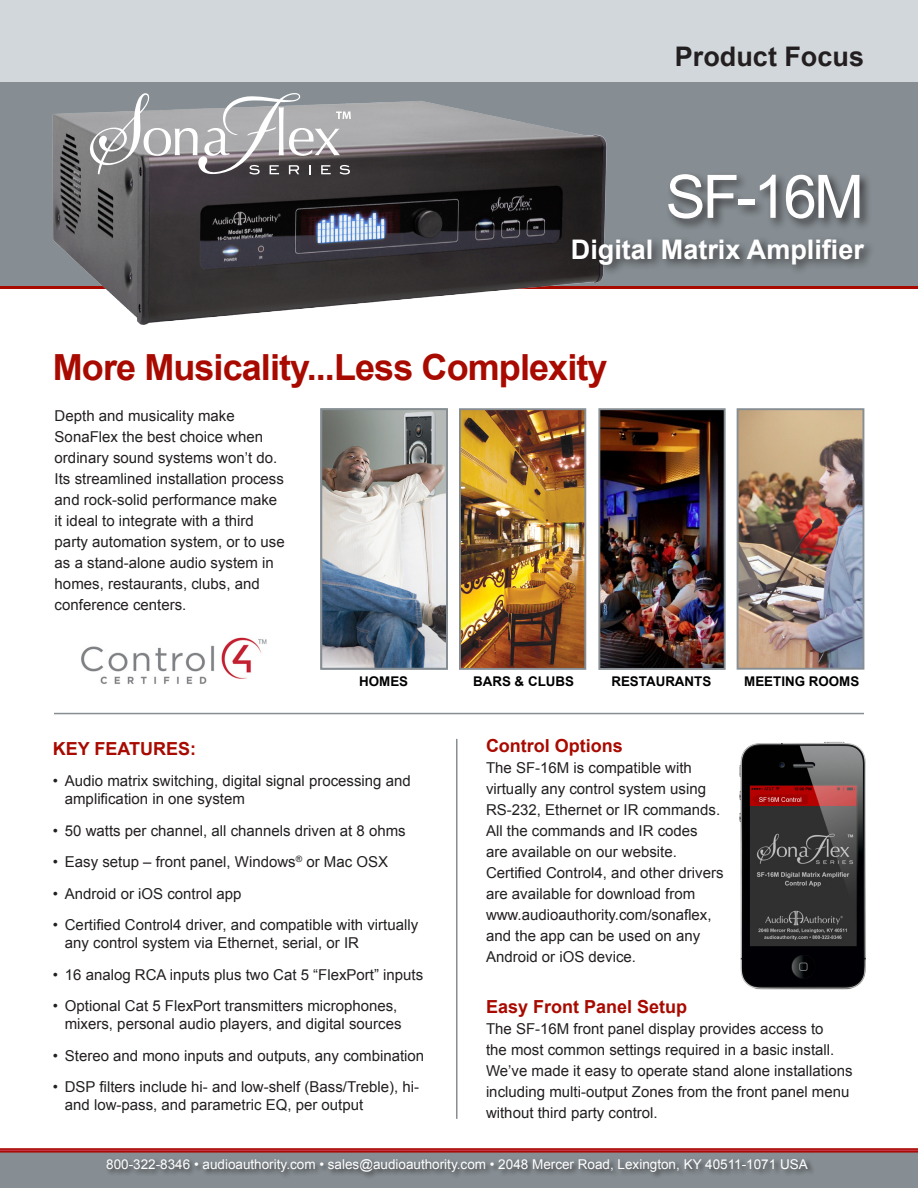
<style>
.page{position:relative;width:918px;height:1188px;background:#fff}
.page>*{position:absolute;margin:0;border:0;box-sizing:border-box;transform-origin:0 0}
.t1{font:60px "Arial";color:#fff}
.Head_1_red{font:700 36px "Arial";letter-spacing:-.025em;color:#a80a00}
.t2{font:700 27px "Arial";color:#fff}
.t3{font:700 27px "Arial";color:#231f20}
.Sub_2_red{font:700 18px "Arial";color:#a80a00}
.Body1{font:15px/21px "Arial";color:#231f20}
.Bullet_2_details{font:15px/18px "Arial";color:#231f20}
.t4{font:13.5px "Arial";color:#fff}
.Caption_Center{font:700 13.35px "Arial";color:#000}
</style>
<div class="page">
<div style="left:0;top:0;width:918px;height:84px;background:#d1d7da"></div>
<div style="left:0;top:82px;width:918px;height:204px;background:#868e93"></div>
<hr style="left:0;top:286px;width:918px;height:3px;background:#a80a00">
<img style="left:52px;top:101px;width:555px;height:224px">
<hr style="left:54px;top:713px;width:810px;height:1px;background:#868e93">
<hr style="left:456px;top:739px;width:2px;height:380px;background:#868e93">
<div style="left:665px;top:171px;width:207px;height:60px;background:#231f20;opacity:.75"></div>
<div style="left:569px;top:236px;width:308px;height:41px;background:#231f20;opacity:.75"></div>
<img style="left:740px;top:411px;width:121px;height:256px">
<div style="left:737px;top:408px;width:127px;height:262px;border:2px solid #868e93"></div>
<img style="left:462px;top:411px;width:121px;height:256px">
<div style="left:459px;top:408px;width:127px;height:262px;border:2px solid #868e93"></div>
<img style="left:601px;top:411px;width:122px;height:256px">
<div style="left:598px;top:408px;width:128px;height:262px;border:2px solid #868e93"></div>
<img style="left:323px;top:411px;width:122px;height:256px">
<div style="left:320px;top:408px;width:128px;height:262px;border:2px solid #868e93"></div>
<svg style="left:87px;top:93px;width:264px;height:82px"></svg>
<div style="left:0;top:1150px;width:918px;height:38px;background:#868e93"></div>
<svg style="left:0;top:1148px;width:918px;height:5px"></svg>
<div style="left:105px;top:1158px;width:710px;height:21px;background:#231f20;opacity:.75"></div>
<img style="left:739px;top:742px;width:127px;height:248px">
<img style="left:81px;top:638px;width:185px;height:46px">
<p class="t3" style="left:675px;top:39px;width:191px">Product Focus</p>
<p class="t1" style="left:666px;top:157px;width:200px">SF-16M</p>
<p class="t2" style="left:571px;top:231px;width:295px">Digital Matrix Amplifier</p>
<p class="Head_1_red" style="left:53px;top:343px;width:556px">More Musicality...Less Complexity</p>
<p class="Body1" style="left:55px;top:405px;width:232px">Depth and musicality make<br>SonaFlex the best choice when ordinary sound systems won’t do.<br>Its streamlined installation process and rock-solid performance make it ideal to integrate with a third party automation system, or to use as a stand-alone audio system in homes, restaurants, clubs, and conference centers.</p>
<p class="Caption_Center" style="left:359px;top:672px;width:51px">HOMES</p>
<p class="Caption_Center" style="left:473px;top:672px;width:102px">BARS &amp; CLUBS</p>
<p class="Caption_Center" style="left:611px;top:672px;width:102px">RESTAURANTS</p>
<p class="Caption_Center" style="left:744px;top:672px;width:117px">MEETING ROOMS</p>
<p class="Sub_2_red" style="left:53px;top:736px;width:145px">KEY FEATURES:</p>
<p class="Bullet_2_details" style="left:65px;top:772px;width:347px;text-indent:-12px">• Audio matrix switching, digital signal processing and amplification in one system</p>
<p class="Bullet_2_details" style="left:53px;top:822px;width:354px">• 50 watts per channel, all channels driven at 8 ohms</p>
<p class="Bullet_2_details" style="left:53px;top:853px;width:337px">• Easy setup – front panel, Windows<sup>®</sup> or Mac OSX</p>
<p class="Bullet_2_details" style="left:53px;top:885px;width:190px">• Android or iOS control app</p>
<p class="Bullet_2_details" style="left:65px;top:916px;width:355px;text-indent:-12px">• Certified Control4 driver, and compatible with virtually any control system via Ethernet, serial, or IR</p>
<p class="Bullet_2_details" style="left:53px;top:966px;width:372px">• 16 analog RCA inputs plus two Cat 5 “FlexPort” inputs</p>
<p class="Bullet_2_details" style="left:53px;top:997px;width:350px;text-align:right">• Optional Cat 5 FlexPort transmitters microphones, mixers, personal audio players, and digital sources</p>
<p class="Bullet_2_details" style="left:53px;top:1047px;width:373px">• Stereo and mono inputs and outputs, any combination</p>
<p class="Bullet_2_details" style="left:65px;top:1078px;width:356px;text-indent:-12px">• DSP filters include hi- and low-shelf (Bass/Treble), hi&shy;and low-pass, and parametric EQ, per output</p>
<p class="Sub_2_red" style="left:486px;top:734px;width:138px">Control Options</p>
<p class="Body1" style="left:486px;top:757px;width:239px">The SF-16M is compatible with virtually any control system using<br>RS-232, Ethernet or IR commands.<br>All the commands and IR codes<br>are available on our website.<br>Certified Control4, and other drivers are available for download from www.audioauthority.com/sonaflex, and the app can be used on any<br>Android or iOS device.</p>
<p class="Sub_2_red" style="left:486px;top:995px;width:203px">Easy Front Panel Setup</p>
<p class="Body1" style="left:486px;top:1018px;width:368px">The SF-16M front panel display provides access to<br>the most common settings required in a basic install.<br>We’ve made it easy to operate stand alone installations including multi-output Zones from the front panel menu without third party control.</p>
<p class="t4" style="left:106px;top:1155px;width:703px">800-322-8346 • audioauthority.com • sales@audioauthority.com • 2048 Mercer Road, Lexington, KY 40511-1071 USA</p>
</div>
